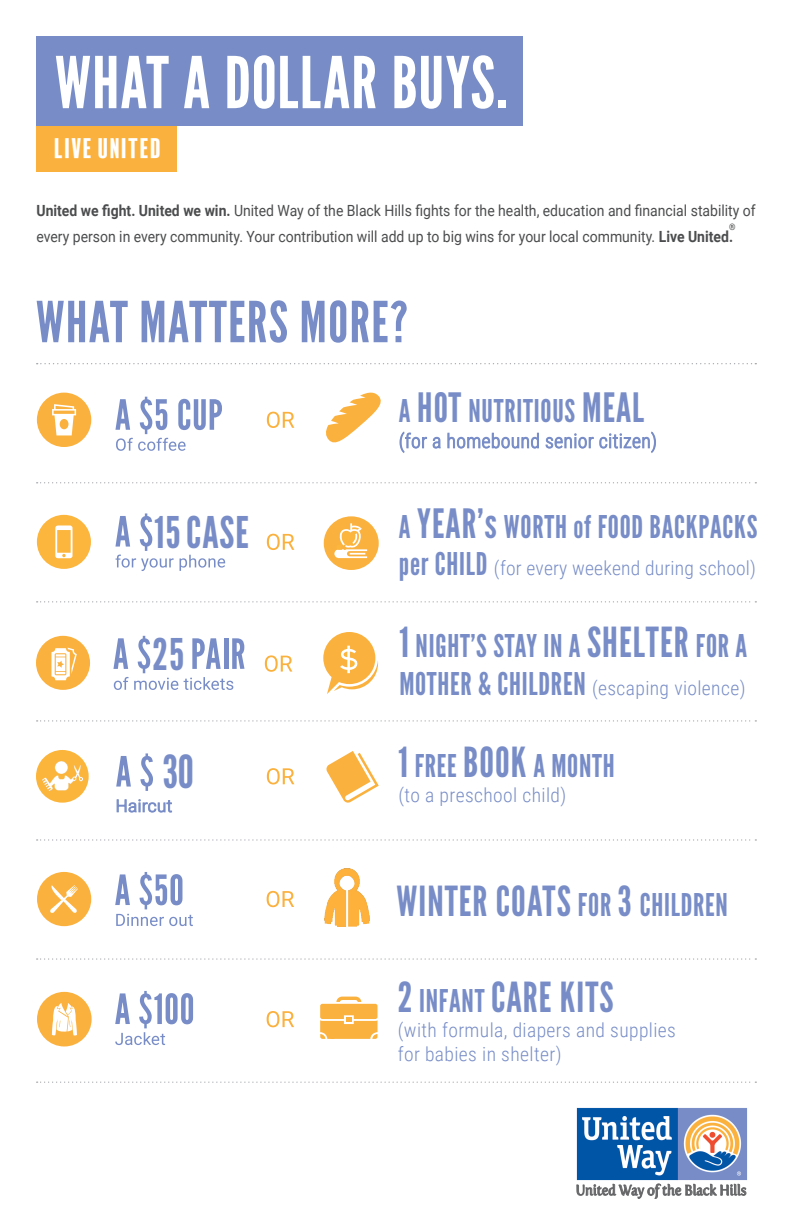
<style>
.page{position:relative;width:792px;height:1224px;background:#fff}
.page>*{position:absolute;margin:0;border:0;box-sizing:border-box;transform-origin:0 0}
.Headline_2a{font:71.2px "League Gothic";letter-spacing:.015em;color:#fff}
.t1{font:56.4px "League Gothic";letter-spacing:.025em;color:#788dc7}
.t2{font:45.5px "League Gothic";color:#788dc7}
.t3{font:43.6px "League Gothic";letter-spacing:.025em;color:#788dc7}
.t4{font:41.4px "League Gothic";letter-spacing:.025em;color:#788dc7}
.t5{font:31.3px "League Gothic";letter-spacing:.025em;color:#788dc7}
.t6{font:26px "Balboa Plus Fill";color:#fff}
.t7{font:300 19.5px "Roboto Condensed";letter-spacing:.02em;color:#788dc7}
.t8{font:15.4px/25.7px "Roboto";color:#4b4c4d;scale:.91 1}
.t9{font:14.4px "Fertigo Pro";color:#636366;scale:.88 1}
.t10{font:700 9px "Roboto";color:#4b4c4d;scale:.91 1}
.s1{font-weight:700}
.s2{font-size:40.4px}
.s3{font-family:"League Gothic";font-weight:400;font-size:31.3px}
.s4{font-size:41.4px}
.s5{font-size:31.3px}
</style>
<div class="page">
<div style="left:36px;top:36px;width:487px;height:90px;background:#788dc7"></div>
<div style="left:36px;top:126px;width:140px;height:45px;background:#fbb13d"></div>
<svg style="left:37px;top:363px;width:719px;height:1px"></svg>
<svg style="left:37px;top:482px;width:719px;height:1px"></svg>
<svg style="left:37px;top:601px;width:719px;height:2px"></svg>
<svg style="left:37px;top:720px;width:719px;height:2px"></svg>
<svg style="left:37px;top:839px;width:719px;height:2px"></svg>
<svg style="left:37px;top:958px;width:719px;height:2px"></svg>
<svg style="left:267px;top:412px;width:27px;height:16px"></svg>
<svg style="left:37px;top:393px;width:54px;height:54px"></svg>
<svg style="left:115px;top:397px;width:107px;height:54px"></svg>
<svg style="left:326px;top:392px;width:55px;height:51px"></svg>
<svg style="left:400px;top:432px;width:27px;height:21px"></svg>
<svg style="left:433px;top:437px;width:8px;height:12px"></svg>
<svg style="left:447px;top:433px;width:92px;height:16px"></svg>
<svg style="left:546px;top:432px;width:110px;height:21px"></svg>
<svg style="left:267px;top:534px;width:27px;height:16px"></svg>
<svg style="left:37px;top:515px;width:54px;height:54px"></svg>
<svg style="left:115px;top:513px;width:59px;height:58px"></svg>
<svg style="left:180px;top:555px;width:45px;height:16px"></svg>
<svg style="left:324px;top:516px;width:55px;height:54px"></svg>
<svg style="left:265px;top:655px;width:27px;height:17px"></svg>
<svg style="left:192px;top:638px;width:29px;height:31px"></svg>
<hr style="left:224px;top:638px;width:4px;height:31px;background:#788dc7">
<svg style="left:232px;top:638px;width:13px;height:31px"></svg>
<svg style="left:113px;top:636px;width:65px;height:54px"></svg>
<svg style="left:184px;top:677px;width:49px;height:13px"></svg>
<svg style="left:36px;top:636px;width:54px;height:54px"></svg>
<svg style="left:323px;top:632px;width:55px;height:62px"></svg>
<svg style="left:37px;top:1082px;width:719px;height:1px"></svg>
<svg style="left:326px;top:751px;width:53px;height:52px"></svg>
<div style="left:36px;top:750px;width:53px;height:53px;background:#fcb53b;border-radius:50%"></div>
<img style="left:43px;top:762px;width:39px;height:29px">
<svg style="left:116px;top:756px;width:15px;height:31px"></svg>
<svg style="left:140px;top:753px;width:13px;height:38px"></svg>
<svg style="left:117px;top:799px;width:55px;height:13px"></svg>
<svg style="left:267px;top:768px;width:27px;height:16px"></svg>
<svg style="left:115px;top:872px;width:78px;height:54px"></svg>
<svg style="left:37px;top:872px;width:54px;height:54px"></svg>
<svg style="left:267px;top:891px;width:27px;height:16px"></svg>
<img style="left:324px;top:869px;width:46px;height:57px">
<svg style="left:267px;top:1011px;width:27px;height:16px"></svg>
<svg style="left:115px;top:991px;width:78px;height:54px"></svg>
<svg style="left:37px;top:992px;width:55px;height:54px"></svg>
<svg style="left:320px;top:997px;width:58px;height:42px"></svg>
<img style="left:576px;top:1107px;width:172px;height:78px">
<svg style="left:577px;top:1183px;width:169px;height:16px"></svg>
<p class="Headline_2a" style="left:55px;top:40px;width:454px">WHAT A DOLLAR BUYS.</p>
<p class="t6" style="left:54px;top:134px;width:110px">LIVE UNITED</p>
<p class="t8" style="left:36px;top:197px;width:792px"><span class="s1">United we fight. United we win.</span> United Way of the Black Hills fights for the health, education and financial stability of every person in every community. Your contribution will add up to big wins for your local community. <span class="s1">Live United.</span></p>
<p class="t10" style="left:729px;top:220px;width:9px">®</p>
<p class="t1" style="left:36px;top:289px;width:373px">WHAT MATTERS MORE?</p>
<p class="t5" style="left:399px;top:392px;width:247px">A <span class="s2">HOT</span> NUTRITIOUS <span class="s2">MEAL</span></p>
<p class="t3" style="left:154px;top:507px;width:96px">15CASE</p>
<p class="t5" style="left:399px;top:508px;width:360px">A <span class="s2">YEAR’s</span> WORTH of FOOD BACKPACKS</p>
<p class="t7" style="left:399px;top:555px;width:359px"><span class="s3">per CHILD</span> (for every weekend during school)</p>
<p class="t3" style="left:152px;top:629px;width:33px">25</p>
<p class="t5" style="left:399px;top:627px;width:349px"><span class="s4">1</span> NIGHT’S STAY IN A <span class="s4">SHELTER</span> FOR A</p>
<p class="t7" style="left:399px;top:674px;width:348px"><span class="s3">MOTHER &amp; CHILDREN</span> (escaping violence)</p>
<p class="t2" style="left:163px;top:745px;width:33px">30</p>
<p class="t5" style="left:398px;top:748px;width:218px"><span class="s4">1</span> FREE <span class="s4">BOOK</span> A MONTH</p>
<p class="t7" style="left:398px;top:782px;width:169px">(to a preschool child)</p>
<p class="t4" style="left:397px;top:876px;width:333px">WINTER COATS <span class="s5">FOR</span> 3 <span class="s5">CHILDREN</span></p>
<p class="t4" style="left:398px;top:973px;width:217px">2 <span class="s5">INFANT</span> CARE KITS</p>
<p class="t7" style="left:398px;top:1017px;width:280px">(with formula, diapers and supplies</p>
<p class="t7" style="left:398px;top:1040px;width:165px">for babies in shelter)</p>
<p class="t9" style="left:576px;top:1182px;width:196px">United Way of the Black Hills</p>
</div>
